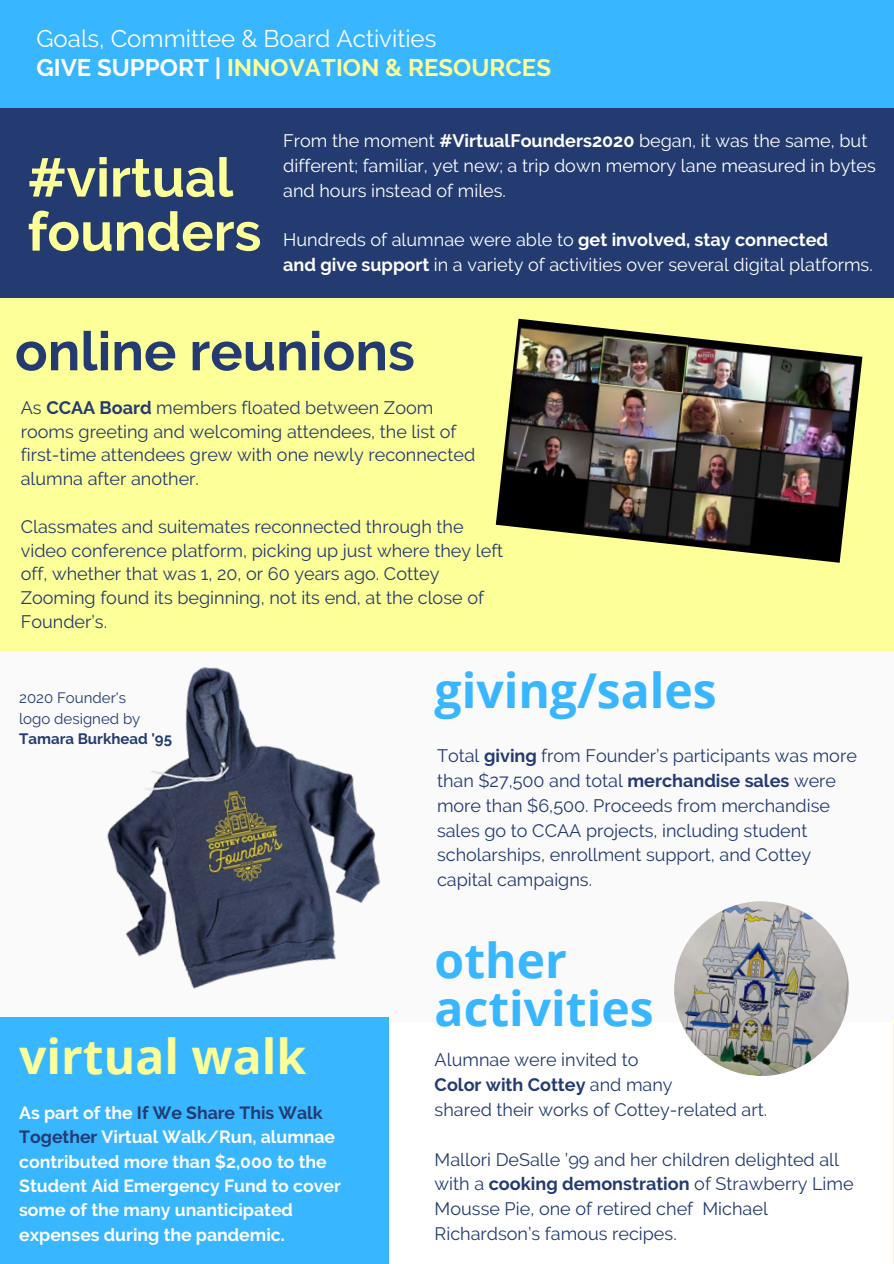
<style>
.page{position:relative;width:894px;height:1264px;background:#fff}
.page>*{position:absolute;margin:0;border:0;box-sizing:border-box;transform-origin:0 0}
.t1{font:700 54px/54px "Raleway";color:#fdff99}
.t2{font:700 54px "Raleway";color:#233b70}
.t3{font:700 48px/47.2px "Open Sans";color:#38b6ff}
.t4{font:700 48px "Open Sans";color:#fdff99}
.t5{font:24px/28.2px "Raleway";color:#fff}
.t6{font:18px/24.8px "Raleway";color:#233b70}
.t7{font:18px/24.8px "Raleway";color:#fff}
.t8{font:700 17.7px/24.3px "Raleway";color:#fff}
.t9{font:15px/20.2px "Raleway";color:#233b70}
.t10{font:700 15px "Raleway";color:#233b70}
.s1{font-weight:700}
.s2{font-weight:700;color:#fdff99}
.s3{color:#233b70}
</style>
<div class="page">
<div style="left:0;top:0;width:893px;height:1263px;background:#233b70"></div>
<div style="left:0;top:0;width:893px;height:107px;background:#38b6ff"></div>
<div style="left:0;top:299px;width:893px;height:964px;background:#fdff99"></div>
<img style="left:495px;top:319px;width:367px;height:244px">
<div style="left:0;top:651px;width:892px;height:612px;background:#fff"></div>
<div style="left:0;top:651px;width:892px;height:371px;background:#fafafa"></div>
<img style="left:107px;top:667px;width:274px;height:322px">
<div style="left:0;top:1017px;width:389px;height:246px;background:#38b6ff"></div>
<img style="left:674px;top:901px;width:175px;height:175px">
<h3 class="t5" style="left:36px;top:25px;width:516px">Goals, Committee &amp; Board Activities<br><span class="s1">GIVE SUPPORT |</span> <span class="s2">INNOVATION &amp; RESOURCES</span></h3>
<h1 class="t1" style="left:27px;top:150px;width:235px">#virtual founders</h1>
<p class="t7" style="left:283px;top:128px;width:594px">From the moment <span class="s1">#VirtualFounders2020</span> began, it was the same, but different; familiar, yet new; a trip down memory lane measured in bytes and hours instead of miles.</p>
<p class="t7" style="left:283px;top:227px;width:591px">Hundreds of alumnae were able to <span class="s1">get involved, stay connected<br>and give support</span> in a variety of activities over several digital platforms.</p>
<h1 class="t2" style="left:15px;top:319px;width:401px">online reunions</h1>
<p class="t6" style="left:21px;top:395px;width:456px;line-height:23.9px">As <span class="s1">CCAA Board</span> members floated between Zoom rooms greeting and welcoming attendees, the list of first-time attendees grew with one newly reconnected alumna after another.</p>
<p class="t6" style="left:21px;top:514px;width:484px;line-height:23.9px">Classmates and suitemates reconnected through the video conference platform, picking up just where they left off, whether that was 1, 20, or 60 years ago. Cottey Zooming found its beginning, not its end, at the close of Founder’s.</p>
<p class="t9" style="left:19px;top:687px;width:123px">2020 Founder's logo designed by</p>
<p class="t10" style="left:19px;top:729px;width:154px">Tamara Burkhead '95</p>
<h2 class="t4" style="left:19px;top:1022px;width:288px">virtual walk</h2>
<p class="t8" style="left:19px;top:1100px;width:323px">As part of the <span class="s3">If We Share This Walk Together</span> Virtual Walk/Run, alumnae contributed more than $2,000 to the Student Aid Emergency Fund to cover some of the many unanticipated expenses during the pandemic.</p>
<h2 class="t3" style="left:434px;top:665px;width:283px">giving/sales</h2>
<p class="t6" style="left:437px;top:743px;width:421px">Total <span class="s1">giving</span> from Founder’s participants was more than $27,500 and total <span class="s1">merchandise sales</span> were more than $6,500. Proceeds from merchandise sales go to CCAA projects, including student scholarships, enrollment support, and Cottey capital campaigns.</p>
<h2 class="t3" style="left:434px;top:936px;width:220px">other activities</h2>
<p class="t6" style="left:434px;top:1047px;width:334px">Alumnae were invited to<br><span class="s1">Color with Cottey</span> and many<br>shared their works of Cottey-related art.</p>
<p class="t6" style="left:434px;top:1146px;width:420px">Mallori DeSalle ’99 and her children delighted all with a <span class="s1">cooking demonstration</span> of Strawberry Lime Mousse Pie, one of retired chef Michael Richardson’s famous recipes.</p>
</div>
